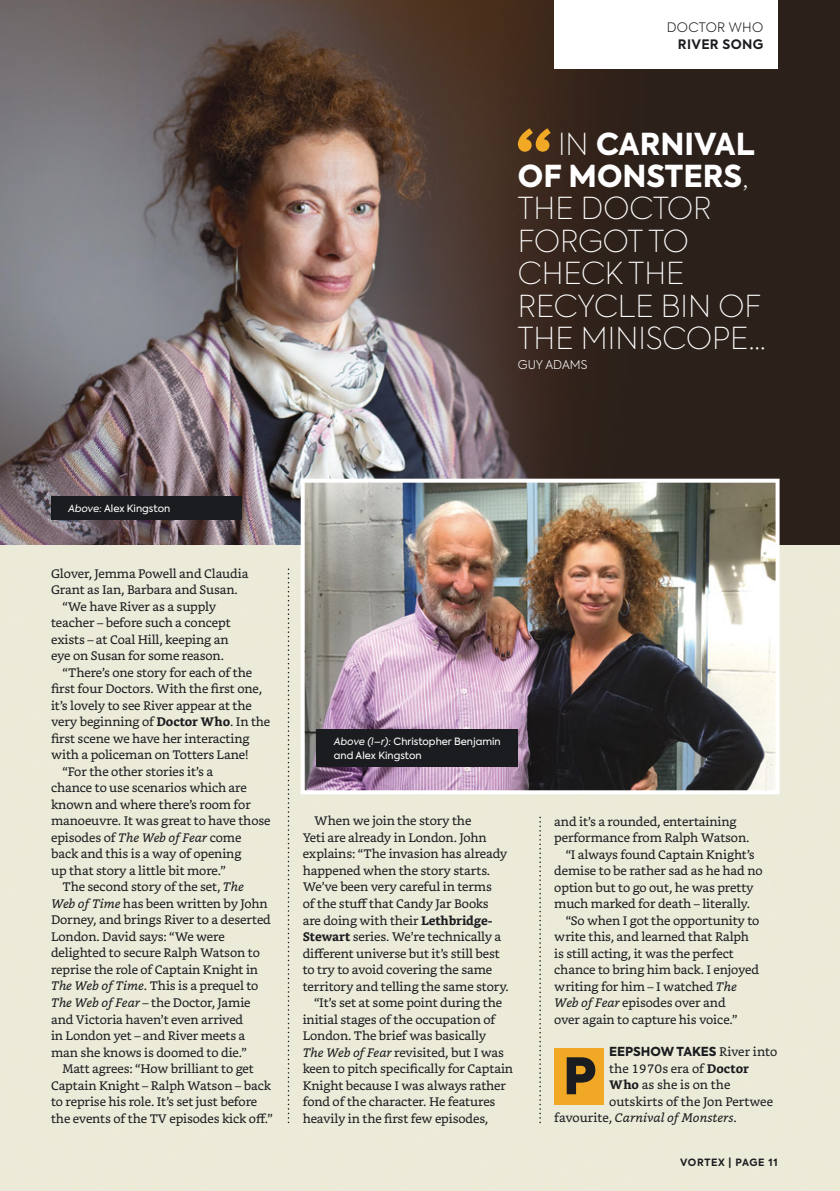
<style>
.page{position:relative;width:840px;height:1191px;background:#fff}
.page>*{position:absolute;margin:0;border:0;box-sizing:border-box;transform-origin:0 0}
.t1{font:900 50px "Axiforma";color:#1b1c20}
.t2{font:100 30px/32.4px "Axiforma";color:#fff}
.t3{font:300 13px "Axiforma";letter-spacing:.025em;color:#1b1c20}
.t4{font:700 13px "Axiforma";color:#1b1c20}
.t5{font:12.4px "Bookerly";letter-spacing:-.01em;color:#1b1c20}
.t6{font:italic 12.4px "Bookerly";color:#1b1c20}
.t7{font:800 12.4px "Axiforma";color:#1b1c20}
.t8{font:300 12px "Axiforma";color:#fff}
.t9{font:10px/14px "Axiforma";color:#fff}
.t10{font:700 10px "Axiforma";letter-spacing:.07em;color:#1b1c20}
.s1{font-weight:800}
.s2{font-style:italic}
.s3{font-weight:700}
.s4{font-family:"Bookerly";font-weight:400}
.s5{font-style:normal}
</style>
<div class="page">
<div style="left:0;top:544px;width:839px;height:647px;background:#ecebd9"></div>
<img style="left:0;top:0;width:839px;height:544px">
<div style="left:554px;top:1048px;width:49px;height:56px;background:#f1a825"></div>
<div style="left:554px;top:0;width:223px;height:68px;background:#fff"></div>
<svg style="left:287px;top:568px;width:2px;height:555px"></svg>
<svg style="left:539px;top:816px;width:1px;height:307px"></svg>
<svg style="left:517px;top:128px;width:33px;height:24px"></svg>
<img style="left:300px;top:478px;width:479px;height:316px">
<div style="left:317px;top:729px;width:200px;height:38px;background:#1b1c20"></div>
<div style="left:51px;top:496px;width:190px;height:24px;background:#1b1c20"></div>
<p class="t3" style="left:666px;top:19px;width:98px">DOCTOR WHO</p>
<p class="t4" style="left:677px;top:35px;width:87px">RIVER SONG</p>
<h2 class="t2" style="left:517px;top:127px;width:249px;text-indent:40px">IN <span class="s1">CARNIVAL<br>OF MONSTERS</span>,<br>THE DOCTOR<br>FORGOT TO<br>CHECK THE<br>RECYCLE BIN OF<br>THE MINISCOPE…</h2>
<p class="t8" style="left:517px;top:357px;width:71px">GUY ADAMS</p>
<p class="t9" style="left:68px;top:501px;width:104px"><span class="s2">Above:</span> Alex Kingston</p>
<p class="t5" style="left:51px;top:566px;width:199px">Glover, Jemma Powell and Claudia</p>
<p class="t5" style="left:51px;top:582px;width:188px">Grant as Ian, Barbara and Susan.</p>
<p class="t5" style="left:62px;top:599px;width:155px">“We have River as a supply</p>
<p class="t5" style="left:51px;top:615px;width:181px">teacher – before such a concept</p>
<p class="t5" style="left:51px;top:632px;width:179px">exists – at Coal Hill, keeping an</p>
<p class="t5" style="left:51px;top:648px;width:174px">eye on Susan for some reason.</p>
<p class="t5" style="left:62px;top:665px;width:191px">“There’s one story for each of the</p>
<p class="t5" style="left:51px;top:681px;width:212px">first four Doctors. With the first one,</p>
<p class="t5" style="left:51px;top:698px;width:202px">it’s lovely to see River appear at the</p>
<p class="t5" style="left:51px;top:715px;width:221px">very beginning of <span class="s3">Doctor Who</span>. In the</p>
<p class="t5" style="left:51px;top:731px;width:200px">first scene we have her interacting</p>
<p class="t5" style="left:51px;top:748px;width:199px">with a policeman on Totters Lane!</p>
<p class="t5" style="left:62px;top:764px;width:152px">“For the other stories it’s a</p>
<p class="t5" style="left:51px;top:781px;width:197px">chance to use scenarios which are</p>
<p class="t5" style="left:51px;top:797px;width:201px">known and where there’s room for</p>
<p class="t5" style="left:51px;top:814px;width:221px">manoeuvre. It was great to have those</p>
<p class="t5" style="left:51px;top:830px;width:192px">episodes of <span class="s2">The Web of Fear</span> come</p>
<p class="t5" style="left:51px;top:847px;width:192px">back and this is a way of opening</p>
<p class="t5" style="left:51px;top:863px;width:176px">up that story a little bit more.”</p>
<p class="t5" style="left:62px;top:880px;width:183px">The second story of the set, <span class="s2">The</span></p>
<p class="t5" style="left:51px;top:896px;width:218px"><span class="s2">Web of Time</span> has been written by John</p>
<p class="t5" style="left:51px;top:913px;width:221px">Dorney, and brings River to a deserted</p>
<p class="t5" style="left:51px;top:929px;width:175px">London. David says: “We were</p>
<p class="t5" style="left:51px;top:946px;width:210px">delighted to secure Ralph Watson to</p>
<p class="t5" style="left:51px;top:962px;width:208px">reprise the role of Captain Knight in</p>
<p class="t5" style="left:51px;top:979px;width:209px"><span class="s2">The Web of Time</span>. This is a prequel to</p>
<p class="t5" style="left:51px;top:995px;width:201px"><span class="s2">The Web of Fear</span> – the Doctor, Jamie</p>
<p class="t5" style="left:51px;top:1012px;width:194px">and Victoria haven’t even arrived</p>
<p class="t5" style="left:51px;top:1028px;width:196px">in London yet – and River meets a</p>
<p class="t5" style="left:51px;top:1045px;width:197px">man she knows is doomed to die.”</p>
<p class="t5" style="left:62px;top:1061px;width:193px">Matt agrees: “How brilliant to get</p>
<p class="t5" style="left:51px;top:1078px;width:221px">Captain Knight – Ralph Watson – back</p>
<p class="t5" style="left:51px;top:1094px;width:207px">to reprise his role. It’s set just before</p>
<p class="t5" style="left:51px;top:1111px;width:223px">the events of the TV episodes kick off.”</p>
<p class="t9" style="left:334px;top:735px;width:168px"><span class="s2">Above (l–r):</span> Christopher Benjamin and Alex Kingston</p>
<p class="t5" style="left:314px;top:814px;width:159px">When we join the story the</p>
<p class="t5" style="left:302px;top:830px;width:185px">Yeti are already in London. John</p>
<p class="t5" style="left:302px;top:847px;width:206px">explains: “The invasion has already</p>
<p class="t5" style="left:302px;top:863px;width:189px">happened when the story starts.</p>
<p class="t5" style="left:302px;top:880px;width:191px">We’ve been very careful in terms</p>
<p class="t5" style="left:302px;top:896px;width:187px">of the stuff that Candy Jar Books</p>
<p class="t5" style="left:302px;top:913px;width:191px">are doing with their <span class="s3">Lethbridge-</span></p>
<p class="t5" style="left:302px;top:929px;width:200px"><span class="s3">Stewart</span> series. We’re technically a</p>
<p class="t5" style="left:302px;top:946px;width:198px">different universe but it’s still best</p>
<p class="t5" style="left:302px;top:962px;width:191px">to try to avoid covering the same</p>
<p class="t5" style="left:302px;top:979px;width:208px">territory and telling the same story.</p>
<p class="t5" style="left:314px;top:995px;width:189px">“It’s set at some point during the</p>
<p class="t5" style="left:302px;top:1012px;width:194px">initial stages of the occupation of</p>
<p class="t5" style="left:302px;top:1028px;width:185px">London. The brief was basically</p>
<p class="t5" style="left:302px;top:1045px;width:203px"><span class="s2">The Web of Fear</span> revisited, but I was</p>
<p class="t5" style="left:302px;top:1061px;width:212px">keen to pitch specifically for Captain</p>
<p class="t5" style="left:302px;top:1078px;width:205px">Knight because I was always rather</p>
<p class="t5" style="left:302px;top:1094px;width:194px">fond of the character. He features</p>
<p class="t5" style="left:302px;top:1111px;width:187px">heavily in the first few episodes,</p>
<p class="t5" style="left:554px;top:814px;width:184px">and it’s a rounded, entertaining</p>
<p class="t5" style="left:554px;top:830px;width:196px">performance from Ralph Watson.</p>
<p class="t5" style="left:565px;top:847px;width:190px">“I always found Captain Knight’s</p>
<p class="t5" style="left:554px;top:863px;width:210px">demise to be rather sad as he had no</p>
<p class="t5" style="left:554px;top:880px;width:201px">option but to go out, he was pretty</p>
<p class="t5" style="left:554px;top:896px;width:197px">much marked for death – literally.</p>
<p class="t5" style="left:565px;top:913px;width:195px">“So when I got the opportunity to</p>
<p class="t5" style="left:554px;top:929px;width:196px">write this, and learned that Ralph</p>
<p class="t5" style="left:554px;top:946px;width:181px">is still acting, it was the perfect</p>
<p class="t5" style="left:554px;top:962px;width:206px">chance to bring him back. I enjoyed</p>
<p class="t5" style="left:554px;top:979px;width:184px">writing for him – I watched <span class="s2">The</span></p>
<p class="t5" style="left:554px;top:995px;width:173px"><span class="s2">Web of Fear</span> episodes over and</p>
<p class="t5" style="left:554px;top:1012px;width:185px">over again to capture his voice.”</p>
<h1 class="t1" style="left:562px;top:1040px;width:35px">P</h1>
<p class="t7" style="left:609px;top:1043px;width:169px">EEPSHOW TAKES <span class="s4">River into</span></p>
<p class="t5" style="left:609px;top:1061px;width:141px">the 1970s era of <span class="s3">Doctor</span></p>
<p class="t5" style="left:609px;top:1077px;width:123px"><span class="s3">Who</span> as she is on the</p>
<p class="t5" style="left:609px;top:1094px;width:165px">outskirts of the Jon Pertwee</p>
<p class="t6" style="left:554px;top:1110px;width:184px"><span class="s5">favourite,</span> Carnival of Monsters<span class="s5">.</span></p>
<p class="t10" style="left:679px;top:1155px;width:99px">VORTEX | PAGE 11</p>
</div>
